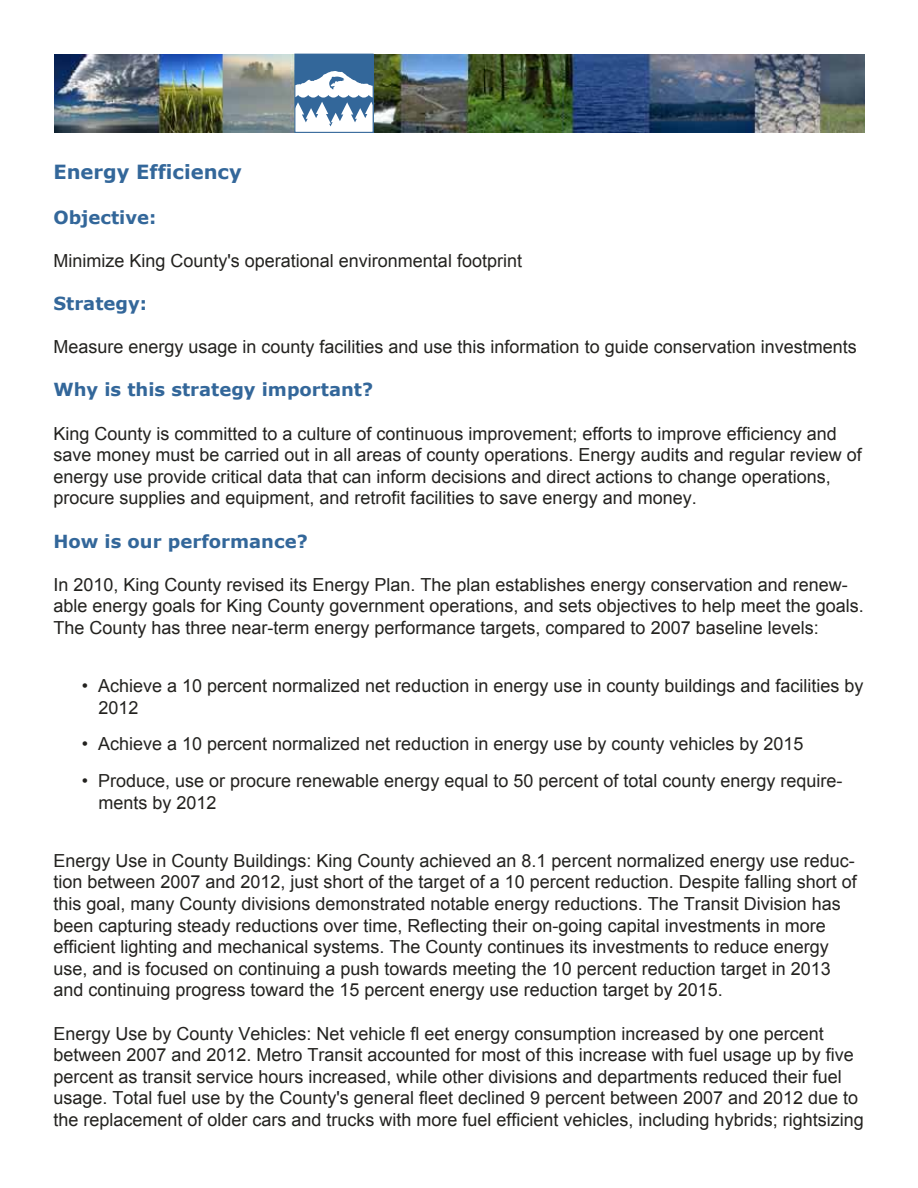
<style>
.page{position:relative;width:918px;height:1188px;background:#fff}
.page>*{position:absolute;margin:0;border:0;box-sizing:border-box;transform-origin:0 0}
.t1{font:700 19.5px "Verdana";color:#33679a}
.t2{font:18px/21.6px "Arial";color:#23221f}
.t3{font:700 18px "Verdana";color:#33679a}
</style>
<div class="page">
<img style="left:55px;top:54px;width:810px;height:78px">
<div style="left:295px;top:54px;width:78px;height:78px;background:#33679a"></div>
<svg style="left:297px;top:71px;width:75px;height:60px"></svg>
<div style="left:295px;top:54px;width:79px;height:79px;border:1px solid #33679a"></div>
<p class="t1" style="left:53px;top:159px;width:190px">Energy Efficiency</p>
<p class="t3" style="left:53px;top:205px;width:104px">Objective:</p>
<p class="t2" style="left:53px;top:250px;width:470px">Minimize King County's operational environmental footprint</p>
<p class="t3" style="left:53px;top:292px;width:95px">Strategy:</p>
<p class="t2" style="left:53px;top:336px;width:805px">Measure energy usage in county facilities and use this information to guide conservation investments</p>
<p class="t3" style="left:53px;top:378px;width:321px">Why is this strategy important?</p>
<p class="t2" style="left:53px;top:423px;width:810px">King County is committed to a culture of continuous improvement; efforts to improve efficiency and save money must be carried out in all areas of county operations. Energy audits and regular review of energy use provide critical data that can inform decisions and direct actions to change operations, procure supplies and equipment, and retrofit facilities to save energy and money.</p>
<p class="t3" style="left:53px;top:529px;width:256px">How is our performance?</p>
<p class="t2" style="left:53px;top:574px;width:812px">In 2010, King County revised its Energy Plan. The plan establishes energy conservation and renew&shy;able energy goals for King County government operations, and sets objectives to help meet the goals.<br>The County has three near-term energy performance targets, compared to 2007 baseline levels:</p>
<p class="t2" style="left:98px;top:675px;width:767px;text-indent:-17px">• Achieve a 10 percent normalized net reduction in energy use in county buildings and facilities by<br>2012</p>
<p class="t2" style="left:82px;top:734px;width:723px">• Achieve a 10 percent normalized net reduction in energy use by county vehicles by 2015</p>
<p class="t2" style="left:98px;top:770px;width:746px;text-indent:-17px">• Produce, use or procure renewable energy equal to 50 percent of total county energy require&shy;ments by 2012</p>
<p class="t2" style="left:53px;top:850px;width:805px">Energy Use in County Buildings: King County achieved an 8.1 percent normalized energy use reduc&shy;tion between 2007 and 2012, just short of the target of a 10 percent reduction. Despite falling short of this goal, many County divisions demonstrated notable energy reductions. The Transit Division has been capturing steady reductions over time, Reflecting their on-going capital investments in more efficient lighting and mechanical systems. The County continues its investments to reduce energy use, and is focused on continuing a push towards meeting the 10 percent reduction target in 2013 and continuing progress toward the 15 percent energy use reduction target by 2015.</p>
<p class="t2" style="left:53px;top:1023px;width:812px">Energy Use by County Vehicles: Net vehicle fl eet energy consumption increased by one percent between 2007 and 2012. Metro Transit accounted for most of this increase with fuel usage up by five percent as transit service hours increased, while other divisions and departments reduced their fuel usage. Total fuel use by the County's general fleet declined 9 percent between 2007 and 2012 due to the replacement of older cars and trucks with more fuel efficient vehicles, including hybrids; rightsizing</p>
</div>
